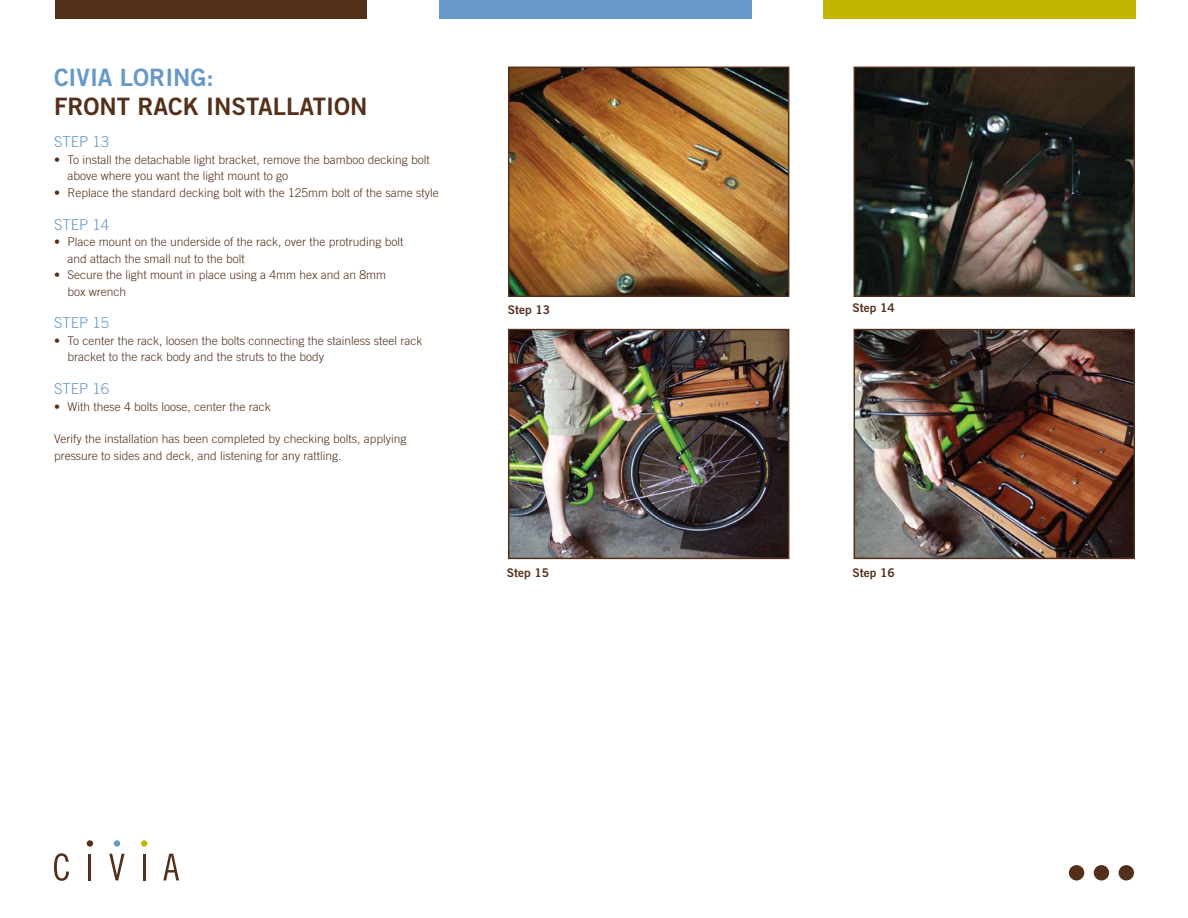
<style>
.page{position:relative;width:1188px;height:918px;background:#fff}
.page>*{position:absolute;margin:0;border:0;box-sizing:border-box;transform-origin:0 0}
.t1{font:24px "Trade Gothic Bold Two";color:#54301a}
.t2{font:24px "Trade Gothic Bold Two";color:#6799c8}
.t3{font:300 15px "Trade Gothic LT Std";color:#6799c8}
.t4{font:300 12px/16.5px "Trade Gothic LT Std";color:#54301a}
.t5{font:12px "Trade Gothic LT Std Bd 2";color:#54301a}
</style>
<div class="page">
<div style="left:439px;top:0;width:312px;height:19px;background:#6799c8"></div>
<div style="left:56px;top:0;width:311px;height:19px;background:#54301a"></div>
<div style="left:823px;top:0;width:313px;height:19px;background:#c3b600"></div>
<img style="left:511px;top:70px;width:275px;height:224px">
<div style="left:508px;top:67px;width:281px;height:230px;border:2px solid #54301a"></div>
<img style="left:857px;top:70px;width:275px;height:224px">
<div style="left:854px;top:67px;width:281px;height:230px;border:2px solid #54301a"></div>
<img style="left:511px;top:332px;width:275px;height:224px">
<div style="left:508px;top:329px;width:281px;height:230px;border:2px solid #54301a"></div>
<img style="left:857px;top:332px;width:275px;height:224px">
<div style="left:854px;top:329px;width:281px;height:230px;border:2px solid #54301a"></div>
<div style="left:1069px;top:865px;width:15px;height:15px;background:#54301a;border-radius:50%"></div>
<div style="left:1094px;top:865px;width:15px;height:15px;background:#54301a;border-radius:50%"></div>
<div style="left:1119px;top:865px;width:15px;height:15px;background:#54301a;border-radius:50%"></div>
<svg style="left:54px;top:853px;width:15px;height:28px"></svg>
<hr style="left:88px;top:854px;width:3px;height:26px;background:#54301a">
<svg style="left:109px;top:854px;width:16px;height:26px"></svg>
<hr style="left:143px;top:854px;width:2px;height:26px;background:#54301a">
<svg style="left:163px;top:854px;width:16px;height:26px"></svg>
<div style="left:141px;top:840px;width:6px;height:7px;background:#c3b600;border-radius:50%"></div>
<div style="left:114px;top:840px;width:6px;height:7px;background:#6799c8;border-radius:50%"></div>
<div style="left:87px;top:840px;width:6px;height:7px;background:#54301a;border-radius:50%"></div>
<h1 class="t2" style="left:54px;top:63px;width:161px">CIVIA LORING:</h1>
<h1 class="t1" style="left:54px;top:91px;width:30px">FRON</h1>
<h1 class="t1" style="left:117px;top:91px;width:223px">T RACK IN STALLATION</h1>
<p class="t3" style="left:54px;top:133px;width:57px">STEP 13</p>
<p class="t4" style="left:68px;top:151px;width:364px;text-indent:-14px">• To install the detachable light bracket, remove the bamboo decking bolt above where you want the light mount to go</p>
<p class="t4" style="left:54px;top:184px;width:386px">• Replace the standard decking bolt with the 125mm bolt of the same style</p>
<p class="t3" style="left:54px;top:215px;width:57px">STEP 14</p>
<p class="t4" style="left:68px;top:234px;width:338px;text-indent:-14px">• Place mount on the underside of the rack, over the protruding bolt and attach the small nut to the bolt</p>
<p class="t4" style="left:68px;top:267px;width:320px;text-indent:-14px">• Secure the light mount in place using a 4mm hex and an 8mm box wrench</p>
<p class="t3" style="left:54px;top:314px;width:57px">STEP 15</p>
<p class="t4" style="left:68px;top:332px;width:356px;text-indent:-14px">• To center the rack, loosen the bolts connecting the stainless steel rack bracket to the rack body and the struts to the body</p>
<p class="t3" style="left:54px;top:380px;width:57px">STEP 16</p>
<p class="t4" style="left:54px;top:398px;width:218px">• With these 4 bolts loose, center the rack</p>
<p class="t4" style="left:54px;top:431px;width:354px">Verify the installation has been completed by checking bolts, applying pressure to sides and deck, and listening for any rattling.</p>
<p class="t5" style="left:508px;top:302px;width:44px">Step 13</p>
<p class="t5" style="left:853px;top:301px;width:44px">Step 14</p>
<p class="t5" style="left:507px;top:565px;width:44px">Step 15</p>
<p class="t5" style="left:853px;top:565px;width:44px">Step 16</p>
</div>
